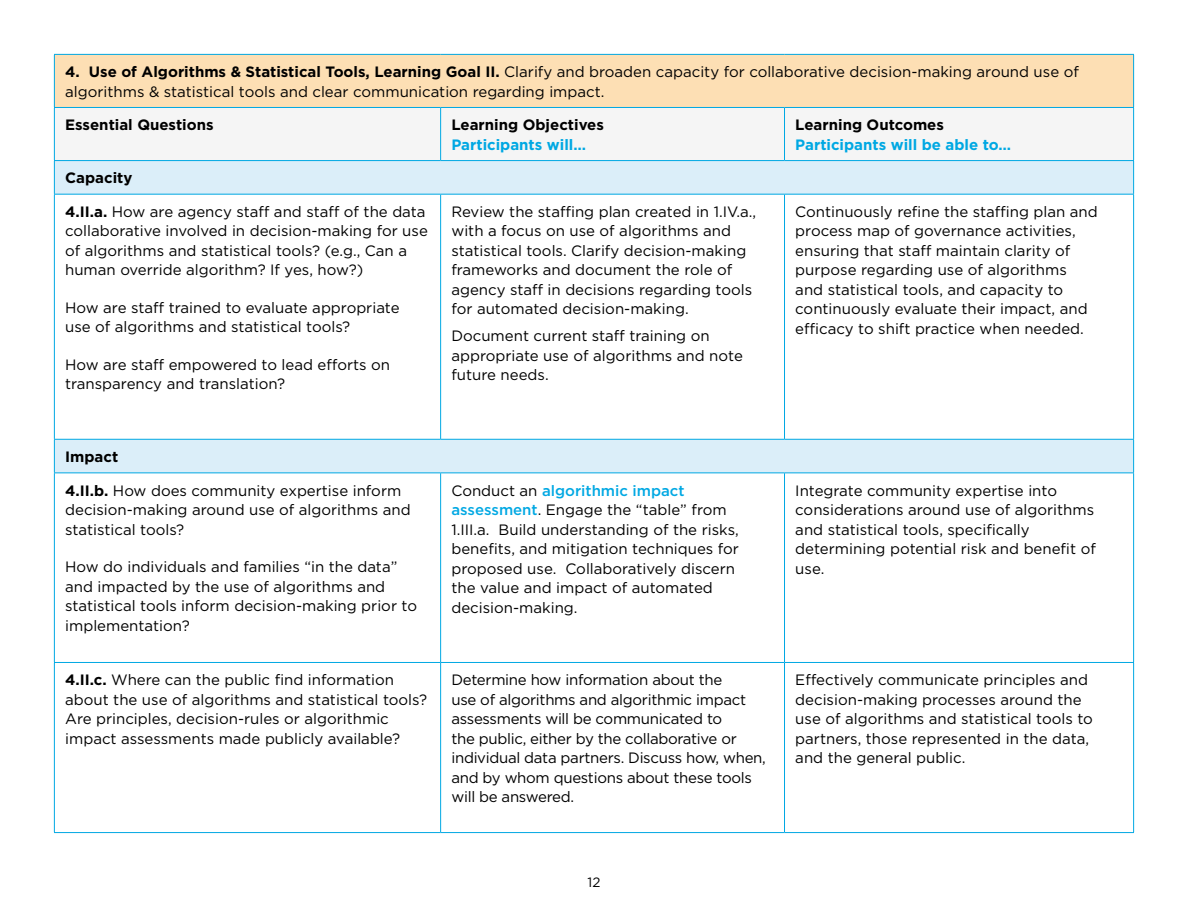
<style>
.page{position:relative;width:1188px;height:918px;background:#fff}
.page>*{position:absolute;margin:0;border:0;box-sizing:border-box;transform-origin:0 0}
.t1{font:15px/19.5px "Gotham";color:#000}
.t2{font:15px/19.5px "Gotham";letter-spacing:-.02em;color:#000}
.t3{font:700 15px/19.5px "Gotham";color:#000}
.t4{font:700 15px/19.5px "Gotham";color:#00a8e3}
.t5{font:13.5px "Gotham";color:#000}
.s1{font-weight:700}
.s2{color:#00a8e3}
.s3{color:#000}
.s4{font-weight:500;color:#00a8e3}
</style>
<div class="page">
<div style="left:54px;top:54px;width:1080px;height:53px;background:#fddfb4"></div>
<svg style="left:55px;top:161px;width:1078px;height:311px"></svg>
<hr style="left:54px;top:54px;width:387px;height:1px;background:#00a8e3">
<hr style="left:54px;top:55px;width:1px;height:52px;background:#00a8e3">
<hr style="left:441px;top:54px;width:344px;height:1px;background:#00a8e3">
<hr style="left:785px;top:54px;width:349px;height:1px;background:#00a8e3">
<hr style="left:1133px;top:55px;width:1px;height:52px;background:#00a8e3">
<hr style="left:54px;top:107px;width:387px;height:1px;background:#00a8e3">
<hr style="left:54px;top:108px;width:1px;height:52px;background:#00a8e3">
<hr style="left:441px;top:107px;width:344px;height:1px;background:#00a8e3">
<hr style="left:440px;top:108px;width:1px;height:52px;background:#00a8e3">
<hr style="left:785px;top:107px;width:349px;height:1px;background:#00a8e3">
<hr style="left:784px;top:108px;width:1px;height:52px;background:#00a8e3">
<hr style="left:1133px;top:108px;width:1px;height:52px;background:#00a8e3">
<hr style="left:54px;top:160px;width:387px;height:1px;background:#00a8e3">
<hr style="left:54px;top:161px;width:1px;height:33px;background:#00a8e3">
<hr style="left:441px;top:160px;width:344px;height:1px;background:#00a8e3">
<hr style="left:785px;top:160px;width:349px;height:1px;background:#00a8e3">
<hr style="left:1133px;top:161px;width:1px;height:33px;background:#00a8e3">
<hr style="left:54px;top:194px;width:387px;height:1px;background:#00a8e3">
<hr style="left:54px;top:195px;width:1px;height:244px;background:#00a8e3">
<hr style="left:441px;top:194px;width:344px;height:1px;background:#00a8e3">
<hr style="left:440px;top:195px;width:1px;height:244px;background:#00a8e3">
<hr style="left:785px;top:194px;width:349px;height:1px;background:#00a8e3">
<hr style="left:784px;top:195px;width:1px;height:244px;background:#00a8e3">
<hr style="left:1133px;top:195px;width:1px;height:244px;background:#00a8e3">
<hr style="left:54px;top:439px;width:387px;height:1px;background:#00a8e3">
<hr style="left:54px;top:440px;width:1px;height:32px;background:#00a8e3">
<hr style="left:441px;top:439px;width:344px;height:1px;background:#00a8e3">
<hr style="left:785px;top:439px;width:349px;height:1px;background:#00a8e3">
<hr style="left:1133px;top:440px;width:1px;height:32px;background:#00a8e3">
<hr style="left:54px;top:472px;width:387px;height:1px;background:#00a8e3">
<hr style="left:54px;top:473px;width:1px;height:189px;background:#00a8e3">
<hr style="left:441px;top:472px;width:344px;height:1px;background:#00a8e3">
<hr style="left:440px;top:473px;width:1px;height:189px;background:#00a8e3">
<hr style="left:785px;top:472px;width:349px;height:1px;background:#00a8e3">
<hr style="left:784px;top:473px;width:1px;height:189px;background:#00a8e3">
<hr style="left:1133px;top:473px;width:1px;height:189px;background:#00a8e3">
<hr style="left:54px;top:662px;width:387px;height:1px;background:#00a8e3">
<hr style="left:54px;top:663px;width:1px;height:169px;background:#00a8e3">
<hr style="left:441px;top:662px;width:344px;height:1px;background:#00a8e3">
<hr style="left:440px;top:663px;width:1px;height:169px;background:#00a8e3">
<hr style="left:785px;top:662px;width:349px;height:1px;background:#00a8e3">
<hr style="left:784px;top:663px;width:1px;height:169px;background:#00a8e3">
<hr style="left:1133px;top:663px;width:1px;height:169px;background:#00a8e3">
<hr style="left:54px;top:832px;width:387px;height:1px;background:#00a8e3">
<hr style="left:441px;top:832px;width:344px;height:1px;background:#00a8e3">
<hr style="left:785px;top:832px;width:349px;height:1px;background:#00a8e3">
<p class="t1" style="left:65px;top:62px;width:1015px"><span class="s1">4. Use of Algorithms &amp; Statistical Tools, Learning Goal II.</span> Clarify and broaden capacity for collaborative decision-making around use of algorithms &amp; statistical tools and clear communication regarding impact.</p>
<p class="t3" style="left:65px;top:115px;width:150px">Essential Questions</p>
<p class="t3" style="left:451px;top:115px;width:154px">Learning Objectives<br><span class="s2">Participants will…</span></p>
<p class="t4" style="left:795px;top:115px;width:217px"><span class="s3">Learning Outcomes<br></span>Participants will be able to…</p>
<p class="t3" style="left:65px;top:168px;width:69px">Capacity</p>
<p class="t1" style="left:65px;top:202px;width:364px"><span class="s1">4.II.a.</span> How are agency staff and staff of the data collaborative involved in decision-making for use of algorithms and statistical tools? (e.g., Can a human override algorithm? If yes, how?)</p>
<p class="t1" style="left:65px;top:298px;width:336px">How are staff trained to evaluate appropriate use of algorithms and statistical tools?</p>
<p class="t1" style="left:65px;top:355px;width:326px">How are staff empowered to lead efforts on transparency and translation?</p>
<p class="t1" style="left:451px;top:202px;width:306px">Review the staffing plan created in 1.IV.a., with a focus on use of algorithms and statistical tools. Clarify decision-making frameworks and document the role of agency staff in decisions regarding tools for automated decision-making.</p>
<p class="t1" style="left:451px;top:326px;width:293px">Document current staff training on appropriate use of algorithms and note future needs.</p>
<p class="t1" style="left:795px;top:202px;width:304px">Continuously refine the staffing plan and process map of governance activities, ensuring that staff maintain clarity of purpose regarding use of algorithms and statistical tools, and capacity to continuously evaluate their impact, and efficacy to shift practice when needed.</p>
<p class="t3" style="left:65px;top:447px;width:55px">Impact</p>
<p class="t1" style="left:65px;top:480px;width:347px"><span class="s1">4.II.b.</span> How does community expertise inform decision-making around use of algorithms and statistical tools?</p>
<p class="t1" style="left:65px;top:557px;width:353px">How do individuals and families “in the data” and impacted by the use of algorithms and statistical tools inform decision-making prior to implementation?</p>
<p class="t1" style="left:451px;top:480px;width:289px">Conduct an <span class="s4">algorithmic impact assessment</span>. Engage the “table” from 1.III.a. Build understanding of the risks, benefits, and mitigation techniques for proposed use. Collaboratively discern the value and impact of automated decision-making.</p>
<p class="t1" style="left:795px;top:480px;width:302px">Integrate community expertise into considerations around use of algorithms and statistical tools, specifically determining potential risk and benefit of use.</p>
<p class="t1" style="left:65px;top:670px;width:363px"><span class="s1">4.II.c.</span> Where can the public find information about the use of algorithms and statistical tools?<br>Are principles, decision-rules or algorithmic impact assessments made publicly available?</p>
<p class="t2" style="left:451px;top:670px;width:316px">Determine how information about the<br>use of algorithms and algorithmic impact assessments will be communicated to<br>the public, either by the collaborative or individual data partners. Discuss how, when, and by whom questions about these tools will be answered.</p>
<p class="t1" style="left:795px;top:670px;width:299px">Effectively communicate principles and decision-making processes around the use of algorithms and statistical tools to partners, those represented in the data, and the general public.</p>
<p class="t5" style="left:588px;top:874px;width:14px">12</p>
</div>
